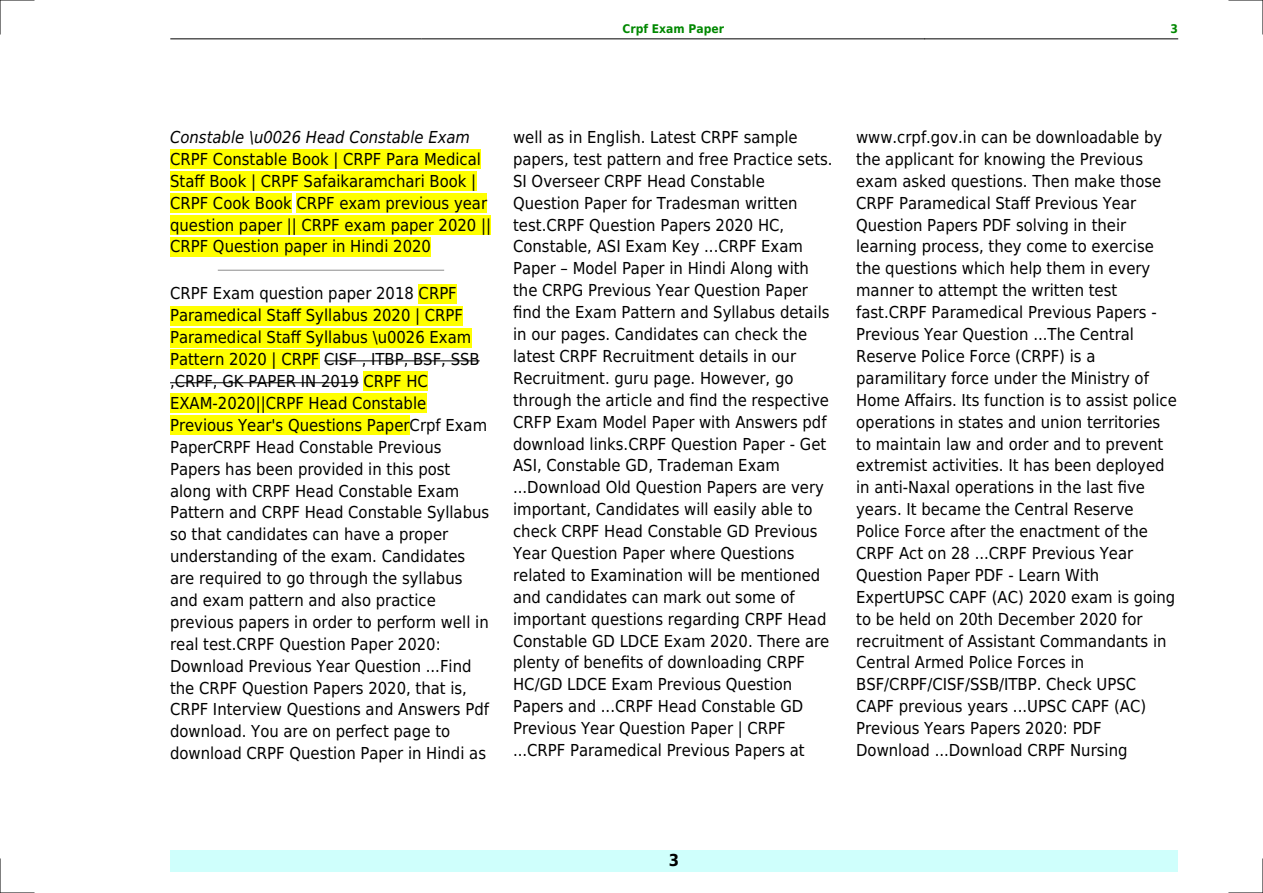
<style>
.page{position:relative;width:1263px;height:893px;background:#fff}
.page>*{position:absolute;margin:0;border:0;box-sizing:border-box;transform-origin:0 0}
.t1{font:16.5px/21.9px "DejaVu Sans Condensed";color:#000}
.t2{font:italic 16.5px "DejaVu Sans Condensed";color:#000}
.t3{font:700 16.5px "DejaVu Sans Condensed";color:#000}
.t4{font:700 12px "DejaVu Sans Condensed";color:#080}
</style>
<div class="page">
<hr style="left:170px;top:39px;width:252px;height:1px;background:#000">
<hr style="left:422px;top:39px;width:502px;height:1px;background:#000">
<hr style="left:925px;top:39px;width:253px;height:1px;background:#000">
<div style="left:170px;top:850px;width:1008px;height:22px;background:#cffffc"></div>
<div style="left:170px;top:150px;width:311px;height:19px;background:#ff0"></div>
<div style="left:170px;top:171px;width:306px;height:20px;background:#ff0"></div>
<div style="left:170px;top:193px;width:122px;height:20px;background:#ff0"></div>
<div style="left:296px;top:193px;width:191px;height:20px;background:#ff0"></div>
<div style="left:170px;top:215px;width:321px;height:19px;background:#ff0"></div>
<div style="left:170px;top:237px;width:261px;height:19px;background:#ff0"></div>
<hr style="left:218px;top:270px;width:226px;height:1px;background:#999">
<div style="left:419px;top:284px;width:38px;height:19px;background:#ff0"></div>
<div style="left:170px;top:306px;width:293px;height:19px;background:#ff0"></div>
<div style="left:170px;top:328px;width:301px;height:19px;background:#ff0"></div>
<div style="left:170px;top:350px;width:149px;height:19px;background:#ff0"></div>
<hr style="left:324px;top:360px;width:156px;height:1px;background:#000">
<hr style="left:170px;top:382px;width:189px;height:1px;background:#000">
<div style="left:363px;top:372px;width:65px;height:19px;background:#ff0"></div>
<div style="left:170px;top:394px;width:256px;height:19px;background:#ff0"></div>
<div style="left:170px;top:415px;width:240px;height:20px;background:#ff0"></div>
<hr style="left:0;top:0;width:34px;height:1px;background:#000">
<hr style="left:1229px;top:0;width:34px;height:1px;background:#000">
<hr style="left:0;top:892px;width:34px;height:1px;background:#000">
<hr style="left:1229px;top:892px;width:34px;height:1px;background:#000">
<hr style="left:0;top:0;width:1px;height:34px;background:#000">
<hr style="left:0;top:859px;width:1px;height:34px;background:#000">
<hr style="left:1262px;top:0;width:1px;height:34px;background:#000">
<hr style="left:1262px;top:859px;width:1px;height:34px;background:#000">
<p class="t4" style="left:622px;top:21px;width:103px">Crpf Exam Paper</p>
<p class="t4" style="left:1170px;top:21px;width:9px">3</p>
<p class="t2" style="left:170px;top:128px;width:301px">Constable \u0026 Head Constable Exam</p>
<p class="t1" style="left:170px;top:148px;width:322px">CRPF Constable Book | CRPF Para Medical Staff Book | CRPF Safaikaramchari Book | CRPF Cook Book CRPF exam previous year question paper || CRPF exam paper 2020 || CRPF Question paper in Hindi 2020</p>
<p class="t1" style="left:170px;top:283px;width:321px">CRPF Exam question paper 2018 CRPF Paramedical Staff Syllabus 2020 | CRPF Paramedical Staff Syllabus \u0026 Exam Pattern 2020 | CRPF CISF , ITBP, BSF, SSB ,CRPF, GK PAPER IN 2019 CRPF HC EXAM-2020||CRPF Head Constable Previous Year's Questions PaperCrpf Exam PaperCRPF Head Constable Previous Papers has been provided in this post along with CRPF Head Constable Exam Pattern and CRPF Head Constable Syllabus so that candidates can have a proper understanding of the exam. Candidates are required to go through the syllabus and exam pattern and also practice previous papers in order to perform well in real test.CRPF Question Paper 2020:<br>Download Previous Year Question ...Find the CRPF Question Papers 2020, that is, CRPF Interview Questions and Answers Pdf download. You are on perfect page to download CRPF Question Paper in Hindi as</p>
<p class="t1" style="left:513px;top:126px;width:321px">well as in English. Latest CRPF sample papers, test pattern and free Practice sets.<br>SI Overseer CRPF Head Constable Question Paper for Tradesman written test.CRPF Question Papers 2020 HC, Constable, ASI Exam Key ...CRPF Exam Paper Model Paper in Hindi Along with the CRPG Previous Year Question Paper find the Exam Pattern and Syllabus details in our pages. Candidates can check the latest CRPF Recruitment details in our Recruitment. guru page. However, go through the article and find the respective CRFP Exam Model Paper with Answers pdf download links.CRPF Question Paper - Get ASI, Constable GD, Trademan Exam ...Download Old Question Papers are very important, Candidates will easily able to check CRPF Head Constable GD Previous Year Question Paper where Questions related to Examination will be mentioned and candidates can mark out some of important questions regarding CRPF Head Constable GD LDCE Exam 2020. There are plenty of benefits of downloading CRPF HC/GD LDCE Exam Previous Question Papers and ...CRPF Head Constable GD Previous Year Question Paper | CRPF ...CRPF Paramedical Previous Papers at</p>
<p class="t1" style="left:856px;top:126px;width:322px">www.crpf.gov.in can be downloadable by the applicant for knowing the Previous exam asked questions. Then make those CRPF Paramedical Staff Previous Year Question Papers PDF solving in their learning process, they come to exercise the questions which help them in every manner to attempt the written test fast.CRPF Paramedical Previous Papers - Previous Year Question ...The Central Reserve Police Force (CRPF) is a paramilitary force under the Ministry of Home Affairs. Its function is to assist police operations in states and union territories to maintain law and order and to prevent extremist activities. It has been deployed in anti-Naxal operations in the last five years. It became the Central Reserve Police Force after the enactment of the CRPF Act on 28 ...CRPF Previous Year Question Paper PDF - Learn With ExpertUPSC CAPF (AC) 2020 exam is going to be held on 20th December 2020 for recruitment of Assistant Commandants in Central Armed Police Forces in BSF/CRPF/CISF/SSB/ITBP. Check UPSC CAPF previous years ...UPSC CAPF (AC)<br>Previous Years Papers 2020: PDF Download ...Download CRPF Nursing</p>
<p class="t3" style="left:669px;top:851px;width:12px">3</p>
</div>
